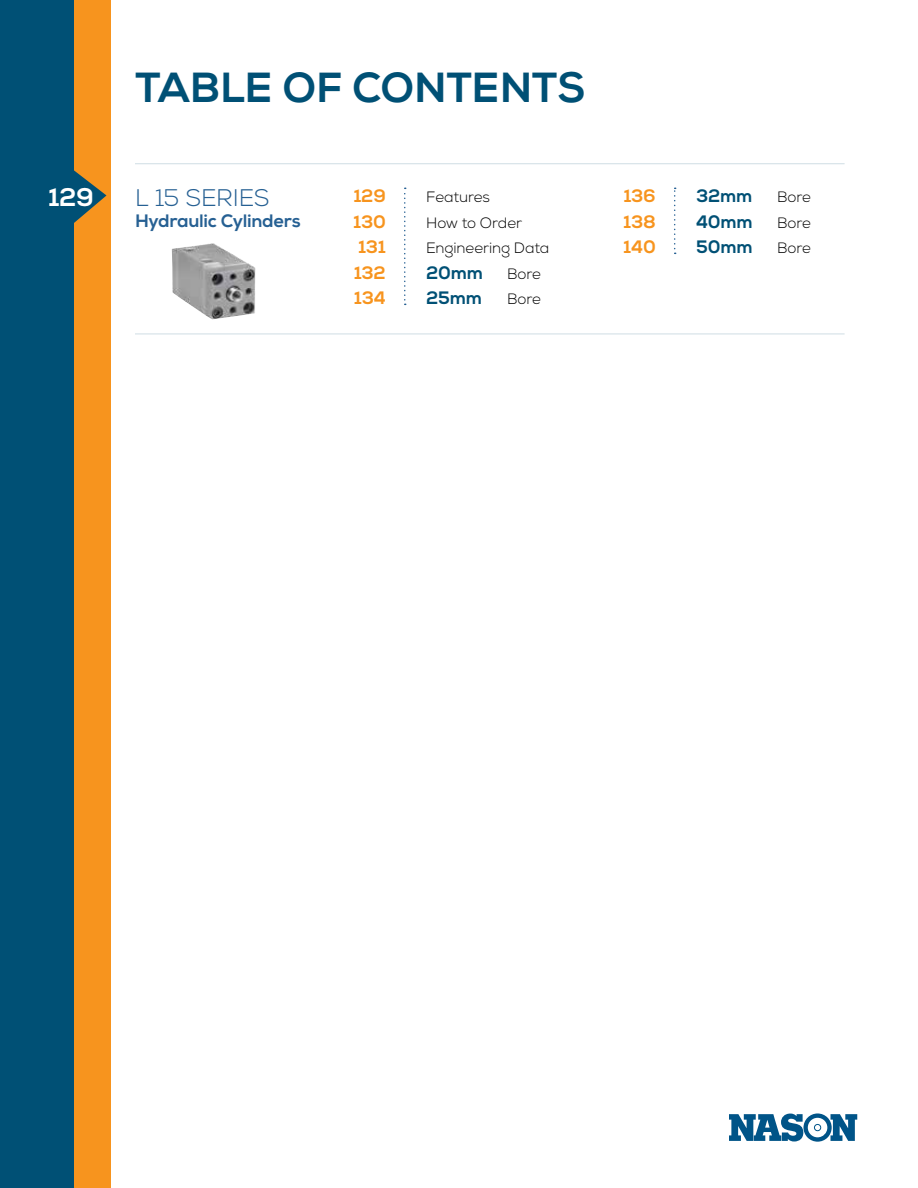
<style>
.page{position:relative;width:918px;height:1188px;background:#fff}
.page>*{position:absolute;margin:0;border:0;box-sizing:border-box;transform-origin:0 0}
.t1{font:800 42px "Nexa";letter-spacing:-.005em;color:#005075}
.t2{font:800 25.5px "Nexa";color:#fff}
.t3{font:300 24px "Nexa";letter-spacing:-.015em;color:#266093}
.t4{font:800 18px "Nexa";letter-spacing:-.015em;color:#f7941e}
.t5{font:800 18px "Nexa";letter-spacing:-.01em;color:#005075}
.t6{font:800 18px "Nexa";letter-spacing:-.015em;color:#266093}
.t7{font:300 15px "Nexa";letter-spacing:-.005em;color:#000}
.s1{font-family:"Times";font-weight:400;font-size:21px;color:#fff}
</style>
<div class="page">
<div style="left:74px;top:0;width:37px;height:1188px;background:#f7941e"></div>
<div style="left:0;top:0;width:74px;height:1188px;background:#005075"></div>
<svg style="left:729px;top:1113px;width:128px;height:29px"></svg>
<div style="left:814px;top:1124px;width:7px;height:7px;border:1px solid #005488;border-radius:50%"></div>
<svg style="left:404px;top:188px;width:2px;height:117px"></svg>
<svg style="left:74px;top:170px;width:33px;height:53px"></svg>
<svg style="left:674px;top:188px;width:2px;height:66px"></svg>
<hr style="left:135px;top:163px;width:710px;height:1px;background:#005075">
<hr style="left:135px;top:334px;width:710px;height:1px;background:#005075">
<img style="left:172px;top:243px;width:84px;height:76px">
<h1 class="t1" style="left:135px;top:61px;width:452px">TABLE OF CONTENTS</h1>
<h2 class="t2" style="left:48px;top:181px;width:47px">129</h2>
<p class="t4" style="left:623px;top:185px;width:34px">136</p>
<p class="t5" style="left:696px;top:185px;width:58px">32mm</p>
<p class="t7" style="left:777px;top:188px;width:35px">Bore</p>
<p class="t4" style="left:623px;top:211px;width:34px">138</p>
<p class="t5" style="left:696px;top:211px;width:58px">40mm</p>
<p class="t7" style="left:777px;top:214px;width:35px">Bore</p>
<p class="t4" style="left:623px;top:236px;width:34px">140</p>
<p class="t5" style="left:696px;top:236px;width:58px">50mm</p>
<p class="t7" style="left:777px;top:239px;width:35px">Bore</p>
<h3 class="t3" style="left:135px;top:183px;width:152px">L 15 SERIES <span class="s1">4</span></h3>
<p class="t6" style="left:135px;top:209px;width:167px">Hydraulic Cylinders</p>
<p class="t4" style="left:353px;top:185px;width:34px">129</p>
<p class="t7" style="left:426px;top:188px;width:65px">Features</p>
<p class="t4" style="left:353px;top:211px;width:34px">130</p>
<p class="t7" style="left:426px;top:214px;width:97px">How to Order</p>
<p class="t4" style="left:358px;top:236px;width:29px">131</p>
<p class="t7" style="left:426px;top:239px;width:125px">Engineering Data</p>
<p class="t4" style="left:354px;top:262px;width:34px">132</p>
<p class="t5" style="left:426px;top:262px;width:58px">20mm</p>
<p class="t7" style="left:507px;top:265px;width:35px">Bore</p>
<p class="t4" style="left:354px;top:287px;width:33px">134</p>
<p class="t5" style="left:426px;top:287px;width:57px">25mm</p>
<p class="t7" style="left:507px;top:290px;width:35px">Bore</p>
</div>
